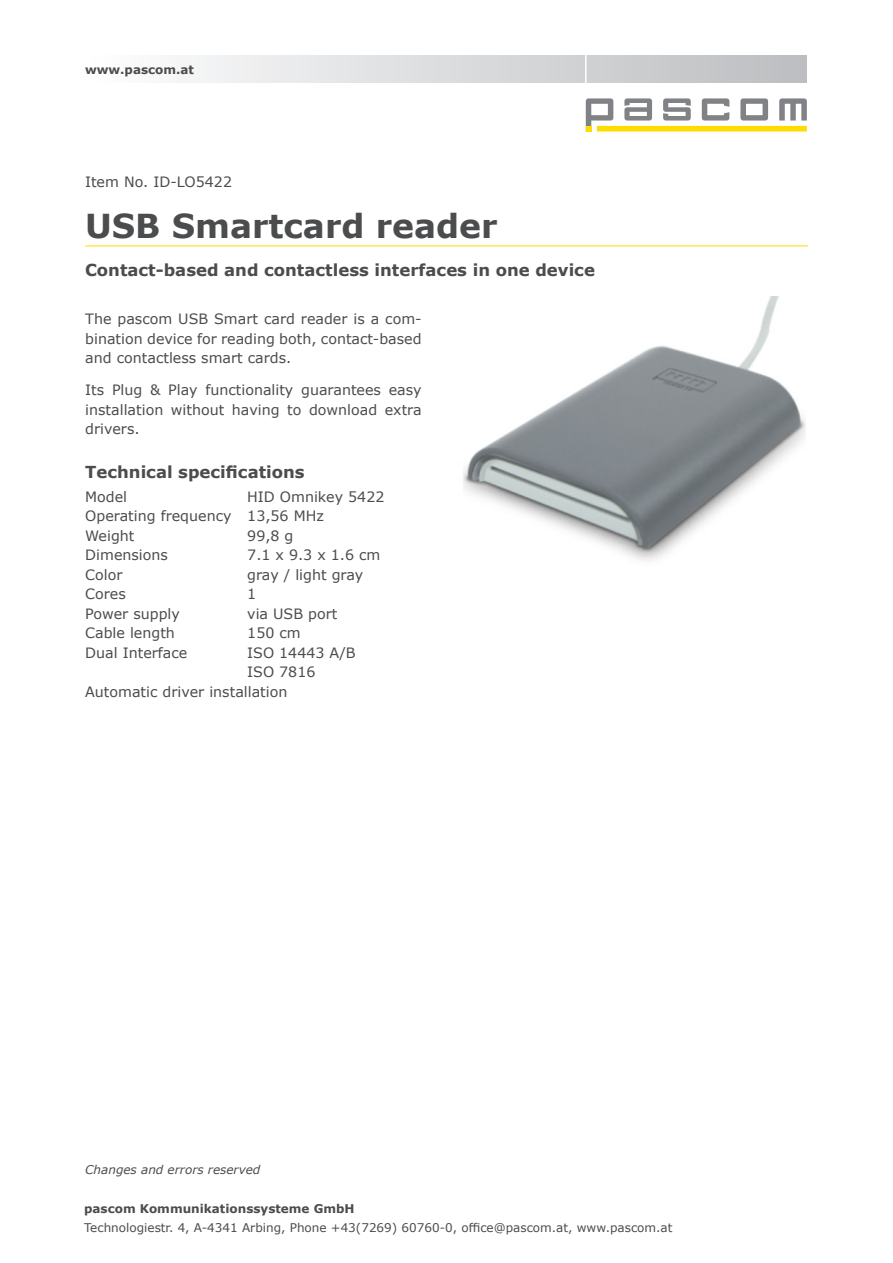
<style>
.page{position:relative;width:893px;height:1263px;background:#fff}
.page>*{position:absolute;margin:0;border:0;box-sizing:border-box;transform-origin:0 0}
.Verdana_2_Produktübe{font:700 33px "Verdana";color:#4b4c4d}
.Verdana_4_Unterunter{font:700 16.5px "Verdana";color:#4b4c4d}
.Verdana_Fließtext_re{font:14.25px/19.5px "Verdana";color:#4b4c4d;text-align:justify}
.Verdana_Technische_D{font:14.25px/19.5px "Verdana";color:#4b4c4d}
.Verdana_Fließtext_re-2{font:12px/19.5px "Verdana";color:#4b4c4d}
.Verdana_Bildtext_kur{font:italic 12px "Verdana";color:#4b4c4d}
.Verdana_Fließtext_re-3{font:700 12px "Verdana";color:#4b4c4d}
.s1{font-weight:700}
</style>
<div class="page">
<svg style="left:586px;top:98px;width:27px;height:33px"></svg>
<svg style="left:624px;top:98px;width:28px;height:23px"></svg>
<svg style="left:663px;top:98px;width:28px;height:23px"></svg>
<svg style="left:702px;top:98px;width:27px;height:23px"></svg>
<svg style="left:740px;top:98px;width:28px;height:23px"></svg>
<svg style="left:779px;top:98px;width:28px;height:23px"></svg>
<div style="left:597px;top:126px;width:210px;height:5px;background:#ffdc01"></div>
<div style="left:85px;top:55px;width:722px;height:28px;background:linear-gradient(to right,#fdfefe,#bcbdc0)"></div>
<hr style="left:585px;top:49px;width:1px;height:44px;background:#fff">
<img style="left:463px;top:297px;width:343px;height:264px">
<hr style="left:85px;top:245px;width:723px;height:1px;background:#ffdc01">
<p class="Verdana_Fließtext_re-3" style="left:85px;top:61px;width:110px">www.pascom.at</p>
<p class="Verdana_Fließtext_re" style="left:85px;top:172px;width:149px">Item No. ID-LO5422</p>
<p class="Verdana_2_Produktübe" style="left:85px;top:202px;width:414px">USB Smartcard reader</p>
<p class="Verdana_4_Unterunter" style="left:85px;top:258px;width:511px">Contact-based and contactless interfaces in one device</p>
<p class="Verdana_Fließtext_re" style="left:85px;top:309px;width:338px">The pascom USB Smart card reader is a com&shy;bination device for reading both, contact-based and contactless smart cards.</p>
<p class="Verdana_Fließtext_re" style="left:85px;top:380px;width:338px">Its Plug &amp; Play functionality guarantees easy installation without having to download extra drivers.</p>
<p class="Verdana_4_Unterunter" style="left:85px;top:460px;width:221px">Technical specifications</p>
<p class="Verdana_Technische_D" style="left:85px;top:486px;width:43px">Model</p>
<p class="Verdana_Technische_D" style="left:247px;top:486px;width:139px">HID Omnikey 5422</p>
<p class="Verdana_Technische_D" style="left:85px;top:506px;width:240px">Operating frequency 13,56 MHz</p>
<p class="Verdana_Technische_D" style="left:85px;top:525px;width:51px">Weight</p>
<p class="Verdana_Technische_D" style="left:247px;top:525px;width:48px">99,8 g</p>
<p class="Verdana_Technische_D" style="left:85px;top:545px;width:84px">Dimensions</p>
<p class="Verdana_Technische_D" style="left:247px;top:545px;width:135px">7.1 x 9.3 x 1.6 cm</p>
<p class="Verdana_Technische_D" style="left:85px;top:564px;width:39px">Color</p>
<p class="Verdana_Technische_D" style="left:247px;top:564px;width:118px">gray / light gray</p>
<p class="Verdana_Technische_D" style="left:85px;top:584px;width:42px">Cores</p>
<p class="Verdana_Technische_D" style="left:247px;top:584px;width:11px">1</p>
<p class="Verdana_Technische_D" style="left:85px;top:603px;width:96px">Power supply</p>
<p class="Verdana_Technische_D" style="left:247px;top:603px;width:92px">via USB port</p>
<p class="Verdana_Technische_D" style="left:85px;top:623px;width:91px">Cable length</p>
<p class="Verdana_Technische_D" style="left:247px;top:623px;width:55px">150 cm</p>
<p class="Verdana_Technische_D" style="left:85px;top:642px;width:104px">Dual Interface</p>
<p class="Verdana_Technische_D" style="left:247px;top:642px;width:110px">ISO 14443 A/B<br>ISO 7816</p>
<p class="Verdana_Technische_D" style="left:85px;top:681px;width:204px">Automatic driver installation</p>
<p class="Verdana_Bildtext_kur" style="left:85px;top:1161px;width:177px">Changes and errors reserved</p>
<p class="Verdana_Fließtext_re-2" style="left:84px;top:1198px;width:590px"><span class="s1">pascom Kommunikationssysteme GmbH<br></span>Technologiestr. 4, A-4341 Arbing, Phone +43(7269) 60760-0, office@pascom.at, www.pascom.at</p>
</div>
